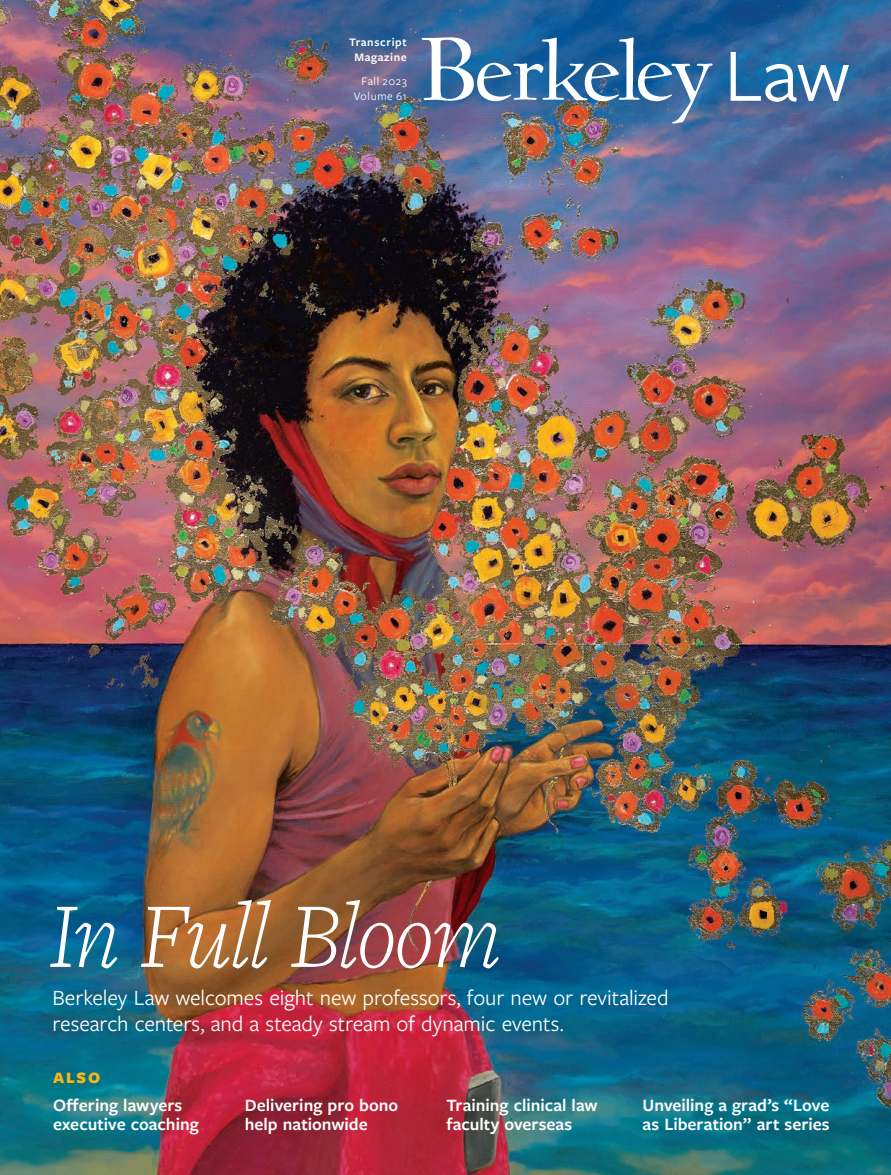
<style>
.page{position:relative;width:891px;height:1175px;background:#fff}
.page>*{position:absolute;margin:0;border:0;box-sizing:border-box;transform-origin:0 0}
.t1{font:italic 300 96px "Freight Text Pro";letter-spacing:-.025em;color:#fff;scale:.96 1}
.t2{font:22.5px/25.5px "Freight Sans Pro";letter-spacing:-.005em;color:#fff}
.t3{font:600 18px/18.8px "Freight Sans Pro";color:#fff}
.t4{font:900 16.5px "Freight Sans Pro";color:#fbb416}
.t5{font:600 12px/15px "Freight Sans Pro";letter-spacing:.05em;color:#fff;text-align:center}
.t6{font:12px/15px "Freight Sans Pro";letter-spacing:.05em;color:#fff;text-align:right}
</style>
<div class="page">
<img style="left:0;top:0;width:891px;height:1174px">
<svg style="left:731px;top:52px;width:118px;height:50px"></svg>
<svg style="left:422px;top:37px;width:291px;height:87px;background:#5780aa"></svg>
<p class="t5" style="left:349px;top:34px;width:59px">Transcript<br>Magazine</p>
<p class="t6" style="left:354px;top:73px;width:54px">Fall 2023<br>Volume 61</p>
<h1 class="t1" style="left:48px;top:873px;width:475px">In Full Bloom</h1>
<p class="t2" style="left:52px;top:984px;width:618px">Berkeley Law welcomes eight new professors, four new or revitalized research centers, and a steady stream of dynamic events.</p>
<p class="t4" style="left:53px;top:1065px;width:49px">ALSO</p>
<p class="t3" style="left:53px;top:1095px;width:147px">Offering lawyers executive coaching</p>
<p class="t3" style="left:245px;top:1095px;width:155px">Delivering pro bono help nationwide</p>
<p class="t3" style="left:446px;top:1095px;width:153px">Training clinical law faculty overseas</p>
<p class="t3" style="left:643px;top:1095px;width:189px">Unveiling a grad’s “Love as Liberation” art series</p>
</div>
